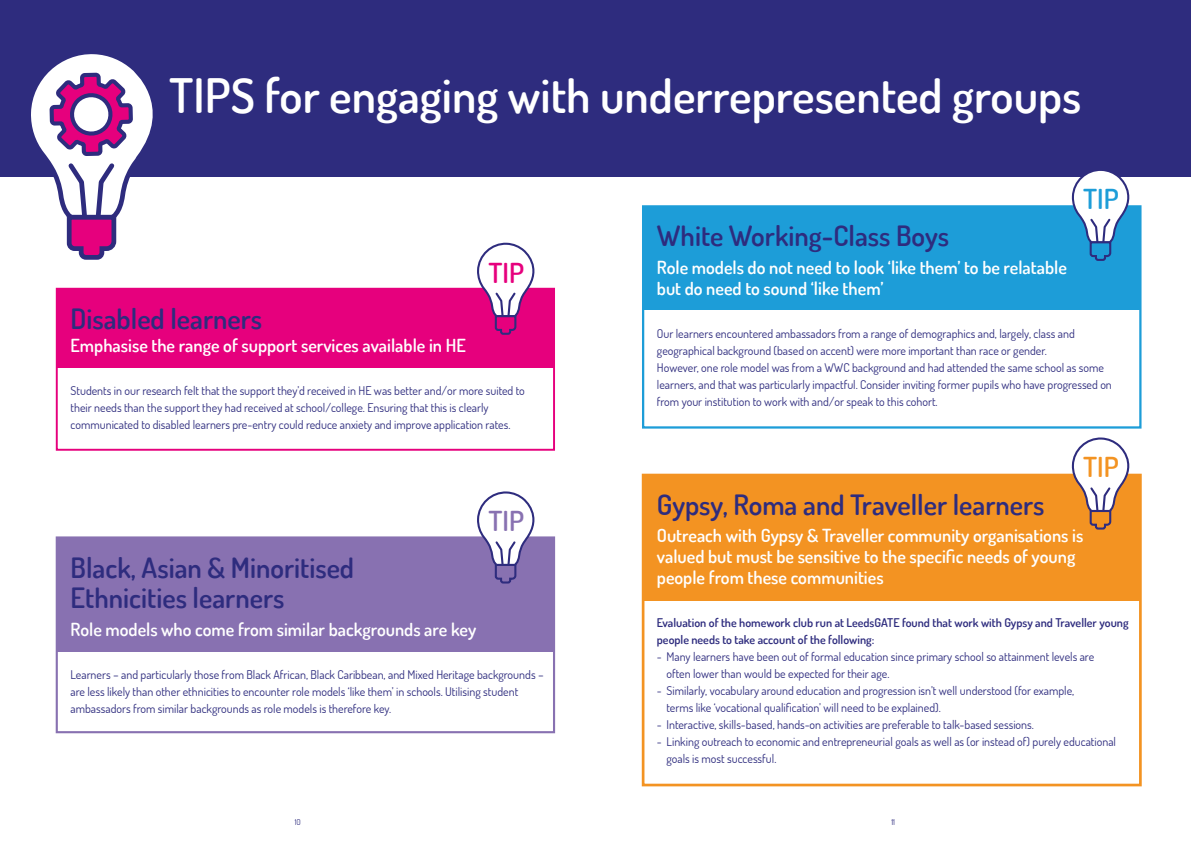
<style>
.page{position:relative;width:1191px;height:842px;background:#fff}
.page>*{position:absolute;margin:0;border:0;box-sizing:border-box;transform-origin:0 0}
.t1{font:600 47.5px "Dosis";color:#fff}
.t2{font:600 28px/30px "Dosis";color:#2e2c7e}
.t3{font:600 27.5px "Dosis";color:#e6007d}
.t4{font:600 27.5px "Dosis";color:#8871b1}
.t5{font:600 27.5px "Dosis";color:#1d9dd8}
.t6{font:600 27.5px "Dosis";color:#f39322}
.t7{font:600 18px/21px "Dosis";color:#fff}
.t8{font:12px/17px "Dosis";color:#2e2c7e}
.t9{font:600 12px/17px "Dosis";color:#2e2c7e}
.t10{font:8px "Dosis";color:#2e2c7e}
</style>
<div class="page">
<div style="left:57px;top:289px;width:497px;height:78px;background:#e6007d"></div>
<div style="left:0;top:0;width:595px;height:177px;background:#2e2c7e"></div>
<div style="left:56px;top:288px;width:499px;height:163px;border:2px solid #e6007d"></div>
<svg style="left:31px;top:73px;width:122px;height:86px"></svg>
<svg style="left:47px;top:54px;width:88px;height:397px"></svg>
<svg style="left:476px;top:242px;width:67px;height:93px"></svg>
<div style="left:57px;top:537px;width:497px;height:115px;background:#8871b1"></div>
<div style="left:56px;top:536px;width:499px;height:197px;border:2px solid #8871b1"></div>
<svg style="left:476px;top:491px;width:67px;height:93px"></svg>
<div style="left:595px;top:0;width:596px;height:177px;background:#2e2c7e"></div>
<div style="left:643px;top:206px;width:497px;height:104px;background:#1d9dd8"></div>
<div style="left:642px;top:205px;width:499px;height:224px;border:2px solid #1d9dd8"></div>
<svg style="left:1071px;top:170px;width:67px;height:91px"></svg>
<div style="left:643px;top:475px;width:497px;height:126px;background:#f39322"></div>
<div style="left:642px;top:474px;width:499px;height:312px;border:3px solid #f39322"></div>
<svg style="left:1071px;top:437px;width:67px;height:94px"></svg>
<h1 class="t1" style="left:169px;top:65px;width:913px">TIPS for engaging with underrepresented groups</h1>
<h3 class="t3" style="left:488px;top:255px;width:37px">TIP</h3>
<h2 class="t2" style="left:71px;top:303px;width:193px">Disabled learners</h2>
<h3 class="t7" style="left:71px;top:334px;width:397px">Emphasise the range of support services available in HE</h3>
<p class="t8" style="left:71px;top:382px;width:456px">Students in our research felt that the support they’d received in HE was better and/or more suited to their needs than the support they had received at school/college. Ensuring that this is clearly communicated to disabled learners pre-entry could reduce anxiety and improve application rates.</p>
<h3 class="t4" style="left:488px;top:503px;width:37px">TIP</h3>
<h2 class="t2" style="left:71px;top:552px;width:285px">Black, Asian &amp; Minoritised<br>Ethnicities learners</h2>
<h3 class="t7" style="left:71px;top:618px;width:407px">Role models who come from similar backgrounds are key</h3>
<p class="t8" style="left:71px;top:665px;width:474px">Learners – and particularly those from Black African, Black Caribbean, and Mixed Heritage backgrounds – are less likely than other ethnicities to encounter role models ‘like them’ in schools. Utilising student ambassadors from similar backgrounds as role models is therefore key.</p>
<p class="t10" style="left:295px;top:816px;width:8px">10</p>
<h3 class="t5" style="left:1083px;top:181px;width:37px">TIP</h3>
<h2 class="t2" style="left:657px;top:221px;width:294px">White Working-Class Boys</h2>
<h3 class="t7" style="left:657px;top:256px;width:411px">Role models do not need to look ‘like them’ to be relatable but do need to sound ‘like them’</h3>
<p class="t8" style="left:657px;top:324px;width:456px">Our learners encountered ambassadors from a range of demographics and, largely, class and geographical background (based on accent) were more important than race or gender.<br>However, one role model was from a WWC background and had attended the same school as some learners, and that was particularly impactful. Consider inviting former pupils who have progressed on from your institution to work with and/or speak to this cohort.</p>
<h3 class="t6" style="left:1083px;top:449px;width:37px">TIP</h3>
<h2 class="t2" style="left:657px;top:489px;width:389px">Gypsy, Roma and Traveller learners</h2>
<h3 class="t7" style="left:657px;top:525px;width:428px">Outreach with Gypsy &amp; Traveller community organisations is valued but must be sensitive to the specific needs of young people from these communities</h3>
<p class="t9" style="left:657px;top:614px;width:473px">Evaluation of the homework club run at LeedsGATE found that work with Gypsy and Traveller young people needs to take account of the following:</p>
<p class="t8" style="left:666px;top:648px;width:429px;text-indent:-10px">- Many learners have been out of formal education since primary school so attainment levels are often lower than would be expected for their age.</p>
<p class="t8" style="left:666px;top:682px;width:409px;text-indent:-10px">- Similarly, vocabulary around education and progression isn’t well understood (for example, terms like ‘vocational qualification’ will need to be explained).</p>
<p class="t8" style="left:657px;top:716px;width:378px">- Interactive, skills-based, hands-on activities are preferable to talk-based sessions.</p>
<p class="t8" style="left:666px;top:733px;width:451px;text-indent:-10px">- Linking outreach to economic and entrepreneurial goals as well as (or instead of) purely educational goals is most successful.</p>
<p class="t10" style="left:891px;top:816px;width:5px">11</p>
</div>
